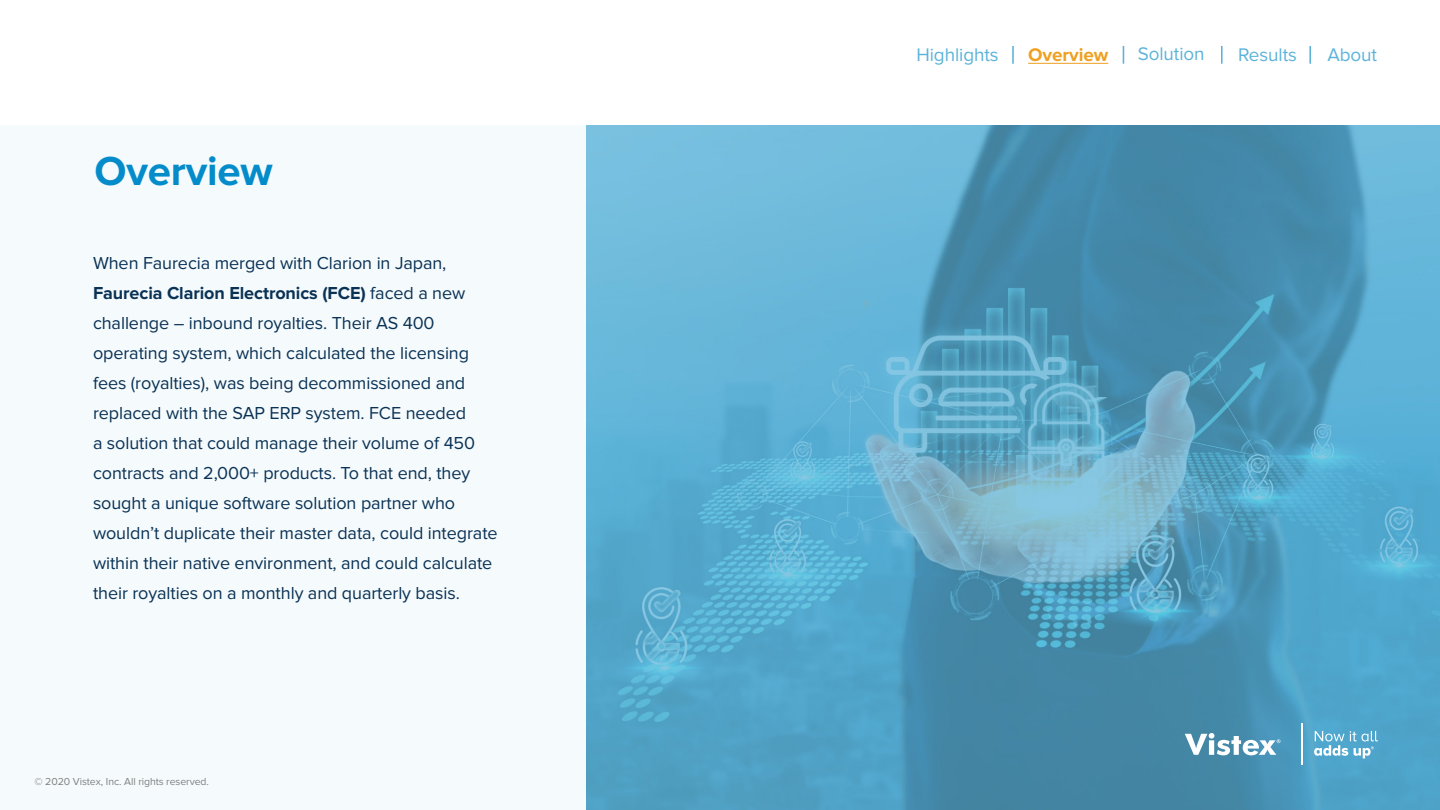
<style>
.page{position:relative;width:1440px;height:810px;background:#fff}
.page>*{position:absolute;margin:0;border:0;box-sizing:border-box;transform-origin:0 0}
.t1{font:700 42px "Proxima Nova";letter-spacing:-.005em;color:#048cca}
.t2{font:18.9px "Proxima Nova";letter-spacing:-.005em;color:#5cb3da}
.t3{font:700 18.9px "Proxima Nova";letter-spacing:-.005em;color:#efa020}
.t4{font:18px/30px "Proxima Nova";letter-spacing:-.005em;color:#0a3255}
.t5{font:10.5px "Proxima Nova";letter-spacing:-.005em;color:#808080}
.s1{font-weight:700}
</style>
<div class="page">
<img style="left:586px;top:125px;width:854px;height:685px">
<hr style="left:1028px;top:63px;width:80px;height:1px;background:#efa020">
<svg style="left:1012px;top:46px;width:2px;height:18px"></svg>
<svg style="left:1123px;top:46px;width:1px;height:18px"></svg>
<svg style="left:1221px;top:46px;width:2px;height:18px"></svg>
<svg style="left:1309px;top:46px;width:2px;height:18px"></svg>
<hr style="left:1302px;top:723px;width:1px;height:42px;background:#fff">
<svg style="left:1185px;top:733px;width:96px;height:22px"></svg>
<svg style="left:1314px;top:731px;width:64px;height:27px"></svg>
<p class="t1" style="left:94px;top:147px;width:180px">Overview</p>
<p class="t4" style="left:93px;top:249px;width:406px">When Faurecia merged with Clarion in Japan, <span class="s1">Faurecia Clarion Electronics (FCE)</span> faced a new challenge – inbound royalties. Their AS 400 operating system, which calculated the licensing fees (royalties), was being decommissioned and replaced with the SAP ERP system. FCE needed<br>a solution that could manage their volume of 450 contracts and 2,000+ products. To that end, they sought a unique software solution partner who wouldn’t duplicate their master data, could integrate within their native environment, and could calculate their royalties on a monthly and quarterly basis.</p>
<p class="t5" style="left:34px;top:776px;width:176px">© 2020 Vistex, Inc. All rights reserved.</p>
<p class="t2" style="left:916px;top:44px;width:84px">Highlights</p>
<p class="t3" style="left:1028px;top:44px;width:82px">Overview</p>
<p class="t2" style="left:1138px;top:43px;width:68px">Solution</p>
<p class="t2" style="left:1238px;top:44px;width:60px">Results</p>
<p class="t2" style="left:1327px;top:44px;width:51px">About</p>
</div>
